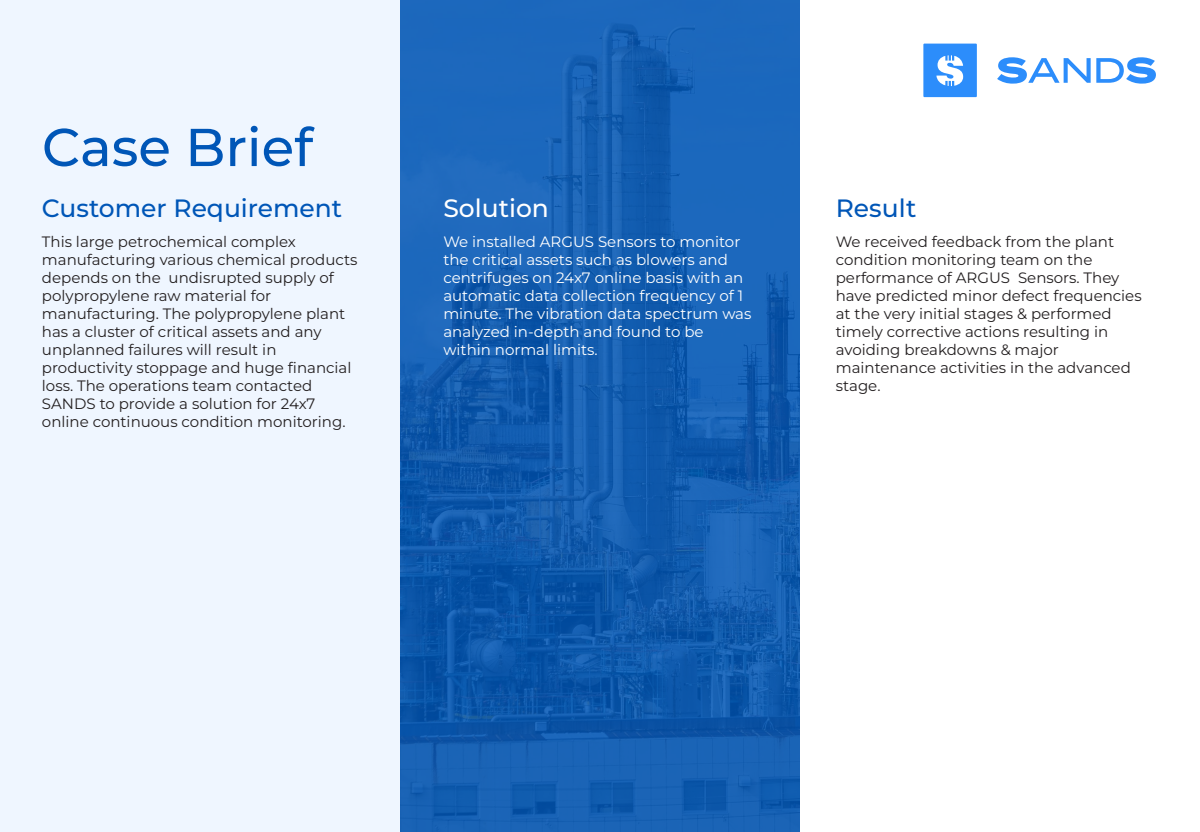
<style>
.page{position:relative;width:1200px;height:832px;background:#fff}
.page>*{position:absolute;margin:0;border:0;box-sizing:border-box;transform-origin:0 0}
.t1{font:500 53.12px "Montserrat";color:#0056b7}
.t2{font:500 25px "Montserrat";color:#0056b7}
.t3{font:500 25px "Montserrat";color:#fff}
.t4{font:15px/18px "Montserrat";color:#231f20}
.t5{font:15px/18px "Montserrat";color:#fff}
</style>
<div class="page">
<div style="left:0;top:0;width:400px;height:831px;background:#eff6ff"></div>
<svg style="left:400px;top:0;width:400px;height:831px;background:#145eb2"></svg>
<div style="left:923px;top:44px;width:54px;height:53px;background:#2c8dfb"></div>
<svg style="left:936px;top:55px;width:27px;height:31px"></svg>
<svg style="left:997px;top:57px;width:159px;height:27px"></svg>
<h1 class="t1" style="left:42px;top:110px;width:272px">Case Brief</h1>
<h2 class="t2" style="left:42px;top:190px;width:302px">Customer Requirement</h2>
<p class="t4" style="left:42px;top:232px;width:317px">This large petrochemical complex manufacturing various chemical products depends on the undisrupted supply of polypropylene raw material for manufacturing. The polypropylene plant has a cluster of critical assets and any unplanned failures will result in productivity stoppage and huge financial loss. The operations team contacted SANDS to provide a solution for 24x7 online continuous condition monitoring.</p>
<h2 class="t3" style="left:443px;top:190px;width:107px">Solution</h2>
<p class="t5" style="left:443px;top:232px;width:310px">We installed ARGUS Sensors to monitor the critical assets such as blowers and centrifuges on 24x7 online basis with an automatic data collection frequency of 1 minute. The vibration data spectrum was analyzed in-depth and found to be within normal limits.</p>
<h2 class="t2" style="left:836px;top:190px;width:82px">Result</h2>
<p class="t4" style="left:836px;top:232px;width:307px">We received feedback from the plant condition monitoring team on the performance of ARGUS Sensors. They have predicted minor defect frequencies at the very initial stages &amp; performed timely corrective actions resulting in avoiding breakdowns &amp; major maintenance activities in the advanced stage.</p>
</div>
